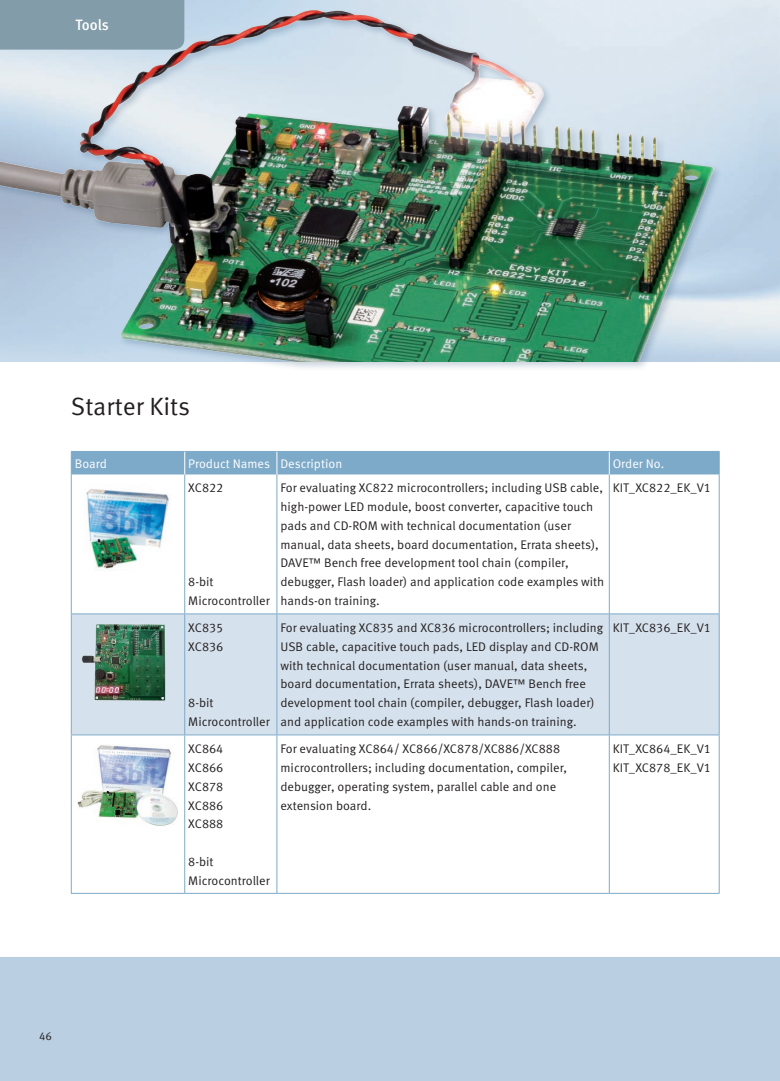
<style>
.page{position:relative;width:780px;height:1081px;background:#bbcfe2}
.page>*{position:absolute;margin:0;border:0;box-sizing:border-box;transform-origin:0 0}
.t1{font:25px "Infineon Meta";color:#231f20}
.t2{font:500 15px "Infineon Meta";letter-spacing:-.005em;color:#fff}
.t3{font:12.5px/18.8px "Infineon Meta";color:#231f20}
.t4{font:12.5px "Infineon Meta";color:#fff}
.t5{font:11.25px "Infineon Meta";color:#231f20}
</style>
<div class="page">
<div style="left:0;top:362px;width:779px;height:595px;background:#fff"></div>
<svg style="left:779px;top:362px;width:1px;height:595px"></svg>
<img style="left:184px;top:0;width:596px;height:350px">
<div style="left:0;top:7px;width:723px;height:364px;background:#1d446d;opacity:.25"></div>
<img style="left:0;top:7px;width:743px;height:354px">
<div style="left:0;top:0;width:184px;height:50px;background:#839ca9"></div>
<div style="left:72px;top:614px;width:646px;height:120px;background:#d5e1ec"></div>
<div style="left:72px;top:735px;width:646px;height:158px;background:#fff"></div>
<hr style="left:71px;top:474px;width:1px;height:139px;background:#7eaac9">
<hr style="left:184px;top:474px;width:1px;height:139px;background:#7eaac9">
<hr style="left:276px;top:474px;width:1px;height:139px;background:#7eaac9">
<hr style="left:609px;top:474px;width:1px;height:139px;background:#7eaac9">
<hr style="left:718px;top:474px;width:1px;height:139px;background:#7eaac9">
<hr style="left:71px;top:613px;width:114px;height:1px;background:#7eaac9">
<hr style="left:71px;top:614px;width:1px;height:120px;background:#7eaac9">
<hr style="left:185px;top:613px;width:92px;height:1px;background:#7eaac9">
<hr style="left:184px;top:614px;width:1px;height:120px;background:#7eaac9">
<hr style="left:277px;top:613px;width:332px;height:1px;background:#7eaac9">
<hr style="left:276px;top:614px;width:1px;height:120px;background:#7eaac9">
<hr style="left:609px;top:613px;width:110px;height:1px;background:#7eaac9">
<hr style="left:609px;top:614px;width:1px;height:120px;background:#7eaac9">
<hr style="left:718px;top:614px;width:1px;height:120px;background:#7eaac9">
<hr style="left:71px;top:734px;width:114px;height:1px;background:#7eaac9">
<hr style="left:71px;top:735px;width:1px;height:158px;background:#7eaac9">
<hr style="left:185px;top:734px;width:92px;height:1px;background:#7eaac9">
<hr style="left:184px;top:735px;width:1px;height:158px;background:#7eaac9">
<hr style="left:277px;top:734px;width:332px;height:1px;background:#7eaac9">
<hr style="left:276px;top:735px;width:1px;height:158px;background:#7eaac9">
<hr style="left:609px;top:734px;width:110px;height:1px;background:#7eaac9">
<hr style="left:609px;top:735px;width:1px;height:158px;background:#7eaac9">
<hr style="left:718px;top:735px;width:1px;height:158px;background:#7eaac9">
<hr style="left:71px;top:893px;width:114px;height:1px;background:#7eaac9">
<hr style="left:277px;top:893px;width:332px;height:1px;background:#7eaac9">
<hr style="left:609px;top:893px;width:110px;height:1px;background:#7eaac9">
<hr style="left:185px;top:893px;width:92px;height:1px;background:#7eaac9">
<div style="left:71px;top:451px;width:648px;height:23px;background:#7eaac9"></div>
<img style="left:84px;top:484px;width:88px;height:86px">
<img style="left:81px;top:624px;width:87px;height:79px">
<img style="left:78px;top:744px;width:100px;height:82px">
<p class="t2" style="left:76px;top:16px;width:35px">Tools</p>
<h1 class="t1" style="left:71px;top:391px;width:121px">Starter Kits</h1>
<p class="t4" style="left:75px;top:456px;width:34px">Board</p>
<p class="t4" style="left:188px;top:456px;width:155px">Product Names Description</p>
<p class="t4" style="left:612px;top:456px;width:53px">Order No.</p>
<p class="t3" style="left:188px;top:479px;width:37px">XC822</p>
<p class="t3" style="left:280px;top:479px;width:325px">For evaluating XC822 microcontrollers; including USB cable, high-power LED module, boost converter, capacitive touch pads and CD-ROM with technical documentation (user manual, data sheets, board documentation, Errata sheets), DAVE™ Bench free development tool chain (compiler, debugger, Flash loader) and application code examples with hands-on training.</p>
<p class="t3" style="left:612px;top:479px;width:100px">KIT_XC822_EK_V1</p>
<p class="t3" style="left:188px;top:572px;width:83px">8-bit<br>Microcontroller</p>
<p class="t3" style="left:188px;top:618px;width:37px">XC835<br>XC836</p>
<p class="t3" style="left:188px;top:693px;width:83px">8-bit<br>Microcontroller</p>
<p class="t3" style="left:188px;top:739px;width:37px;text-align:justify">XC864<br>XC866<br>XC878<br>XC886<br>XC888</p>
<p class="t3" style="left:188px;top:852px;width:83px">8-bit<br>Microcontroller</p>
<p class="t3" style="left:280px;top:618px;width:324px">For evaluating XC835 and XC836 microcontrollers; including USB cable, capacitive touch pads, LED display and CD-ROM with technical documentation (user manual, data sheets, board documentation, Errata sheets), DAVE™ Bench free development tool chain (compiler, debugger, Flash loader) and application code examples with hands-on training.</p>
<p class="t3" style="left:612px;top:618px;width:100px">KIT_XC836_EK_V1</p>
<p class="t3" style="left:280px;top:739px;width:288px">For evaluating XC864/ XC866/XC878/XC886/XC888 microcontrollers; including documentation, compiler, debugger, operating system, parallel cable and one extension board.</p>
<p class="t3" style="left:612px;top:739px;width:100px">KIT_XC864_EK_V1<br>KIT_XC878_EK_V1</p>
<p class="t5" style="left:39px;top:1029px;width:14px">46</p>
</div>
